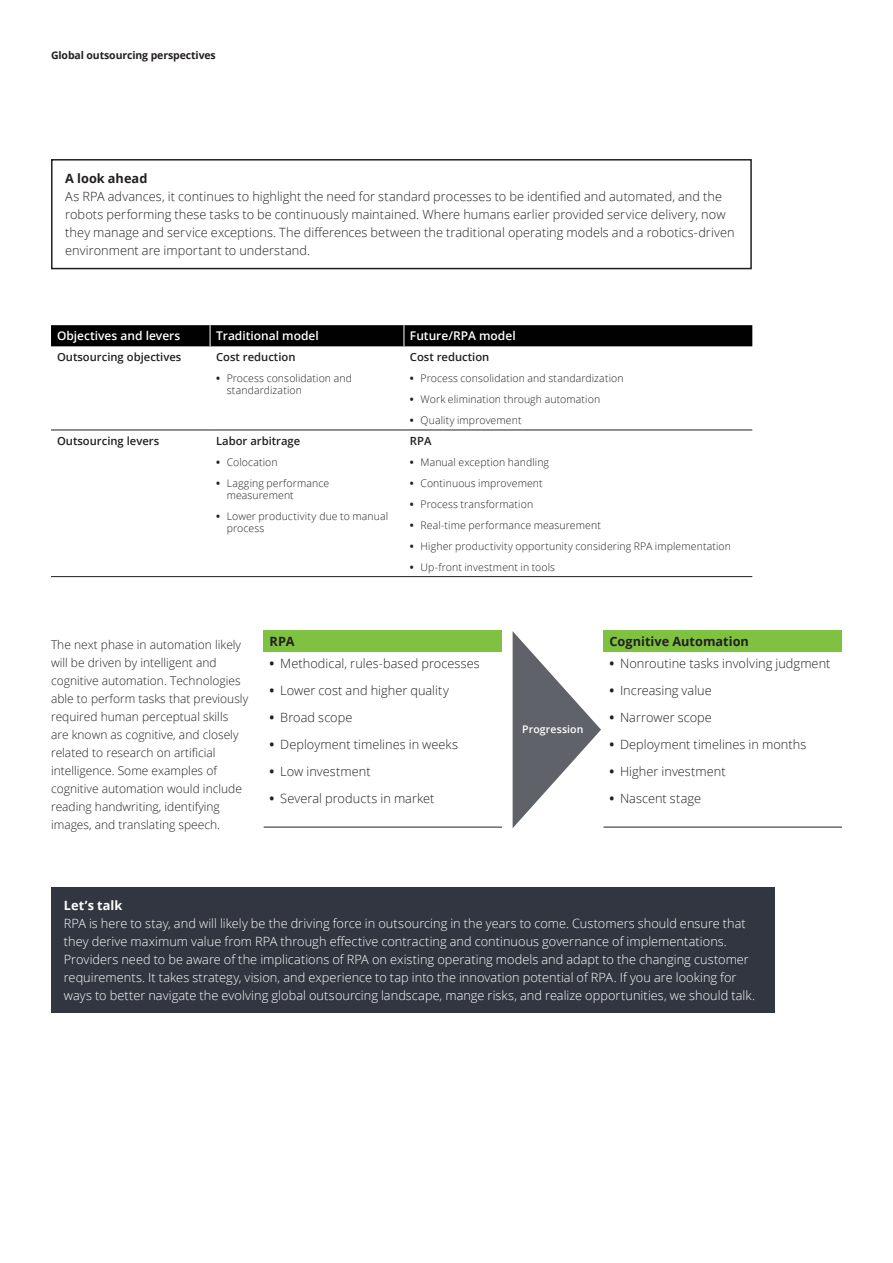
<style>
.page{position:relative;width:893px;height:1263px;background:#fff}
.page>*{position:absolute;margin:0;border:0;box-sizing:border-box;transform-origin:0 0}
.Body_copy__8_5_12pt{font:300 12.75px/18px "Open Sans";letter-spacing:.005em;color:#231f20}
.Body_copy__8_5_12pt-2{font:300 12.75px/18px "Open Sans";letter-spacing:.005em;color:#fff}
.Body_copy__8_5_12pt-3{font:700 12.75px "Open Sans";color:#231f20}
.Subhead_B__8_5_12pt{font:700 12.75px "Open Sans";letter-spacing:.005em;color:#231f20}
.Body_copy__8_5_12pt-4{font:700 12.75px "Open Sans";letter-spacing:.005em;color:#fff}
.body_copy{font:300 12px/18px "Open Sans";color:#231f20}
.t1{font:600 12px "Open Sans";color:#fff}
.t2{font:600 11.25px "Open Sans";color:#231f20}
.t3{font:300 10.5px/12px "Open Sans";letter-spacing:.01em;color:#231f20}
.t4{font:700 10.5px "Open Sans";letter-spacing:-.01em;color:#231f20}
.Body_copy__8_5_12pt-5{font:600 10.5px "Open Sans";letter-spacing:.01em;color:#fff}
.s1{font-weight:700}
</style>
<div class="page">
<div style="left:51px;top:159px;width:701px;height:110px;border:2px solid #231f20"></div>
<div style="left:51px;top:325px;width:701px;height:21px;background:#010101"></div>
<hr style="left:51px;top:430px;width:159px;height:1px;background:#231f20">
<hr style="left:210px;top:430px;width:194px;height:1px;background:#231f20">
<hr style="left:404px;top:430px;width:348px;height:1px;background:#231f20">
<hr style="left:51px;top:576px;width:159px;height:1px;background:#231f20">
<hr style="left:210px;top:576px;width:194px;height:1px;background:#231f20">
<hr style="left:404px;top:576px;width:348px;height:1px;background:#231f20">
<div style="left:264px;top:630px;width:238px;height:22px;background:#7fc241"></div>
<hr style="left:264px;top:827px;width:238px;height:1px;background:#231f20">
<div style="left:603px;top:630px;width:239px;height:22px;background:#7fc241"></div>
<hr style="left:603px;top:827px;width:239px;height:1px;background:#231f20">
<svg style="left:513px;top:631px;width:88px;height:197px"></svg>
<div style="left:51px;top:887px;width:723px;height:126px;background:#323640"></div>
<p class="t4" style="left:51px;top:48px;width:166px">Global outsourcing perspectives</p>
<p class="Subhead_B__8_5_12pt" style="left:65px;top:169px;width:84px">A look ahead</p>
<p class="Body_copy__8_5_12pt" style="left:65px;top:187px;width:671px">As RPA advances, it continues to highlight the need for standard processes to be identified and automated, and the robots performing these tasks to be continuously maintained. Where humans earlier provided service delivery, now they manage and service exceptions. The differences between the traditional operating models and a robotics-driven environment are important to understand.</p>
<p class="t1" style="left:57px;top:328px;width:125px">Objectives and levers</p>
<p class="t1" style="left:216px;top:328px;width:104px">Traditional model</p>
<p class="t1" style="left:410px;top:328px;width:107px">Future/RPA model</p>
<p class="t2" style="left:57px;top:349px;width:126px">Outsourcing objectives</p>
<p class="t2" style="left:216px;top:349px;width:81px">Cost reduction</p>
<p class="t3" style="left:227px;top:372px;width:127px;text-indent:-11px"><span class="s1">•</span> Process consolidation and standardization</p>
<p class="t2" style="left:410px;top:349px;width:81px">Cost reduction</p>
<p class="t3" style="left:410px;top:372px;width:215px"><span class="s1">•</span> Process consolidation and standardization</p>
<p class="t3" style="left:410px;top:393px;width:192px"><span class="s1">•</span> Work elimination through automation</p>
<p class="t3" style="left:410px;top:414px;width:113px"><span class="s1">•</span> Quality improvement</p>
<p class="t2" style="left:57px;top:433px;width:104px">Outsourcing levers</p>
<p class="t2" style="left:216px;top:433px;width:86px">Labor arbitrage</p>
<p class="t3" style="left:216px;top:455px;width:63px"><span class="s1">•</span> Colocation</p>
<p class="t3" style="left:227px;top:476px;width:104px;text-indent:-11px"><span class="s1">•</span> Lagging performance measurement</p>
<p class="t3" style="left:227px;top:509px;width:163px;text-indent:-11px"><span class="s1">•</span> Lower productivity due to manual process</p>
<p class="t2" style="left:410px;top:433px;width:23px">RPA</p>
<p class="t3" style="left:410px;top:455px;width:141px"><span class="s1">•</span> Manual exception handling</p>
<p class="t3" style="left:410px;top:476px;width:134px"><span class="s1">•</span> Continuous improvement</p>
<p class="t3" style="left:410px;top:497px;width:125px"><span class="s1">•</span> Process transformation</p>
<p class="t3" style="left:410px;top:518px;width:192px"><span class="s1">•</span> Real-time performance measurement</p>
<p class="t3" style="left:410px;top:539px;width:323px"><span class="s1">•</span> Higher productivity opportunity considering RPA implementation</p>
<p class="t3" style="left:410px;top:560px;width:147px"><span class="s1">•</span> Up-front investment in tools</p>
<p class="body_copy" style="left:51px;top:635px;width:199px">The next phase in automation likely will be driven by intelligent and cognitive automation. Technologies able to perform tasks that previously required human perceptual skills are known as cognitive, and closely related to research on artificial intelligence. Some examples of cognitive automation would include reading handwriting, identifying images, and translating speech.</p>
<p class="Body_copy__8_5_12pt-3" style="left:270px;top:633px;width:27px">RPA</p>
<p class="Body_copy__8_5_12pt" style="left:270px;top:654px;width:212px"><span class="s1">•</span> Methodical, rules-based processes</p>
<p class="Body_copy__8_5_12pt" style="left:270px;top:681px;width:181px"><span class="s1">•</span> Lower cost and higher quality</p>
<p class="Body_copy__8_5_12pt" style="left:270px;top:708px;width:84px"><span class="s1">•</span> Broad scope</p>
<p class="Body_copy__8_5_12pt" style="left:270px;top:735px;width:190px"><span class="s1">•</span> Deployment timelines in weeks</p>
<p class="Body_copy__8_5_12pt" style="left:270px;top:762px;width:103px"><span class="s1">•</span> Low investment</p>
<p class="Body_copy__8_5_12pt" style="left:270px;top:789px;width:166px"><span class="s1">•</span> Several products in market</p>
<p class="Body_copy__8_5_12pt-5" style="left:522px;top:722px;width:63px">Progression</p>
<p class="Body_copy__8_5_12pt-3" style="left:609px;top:633px;width:141px">Cognitive Automation</p>
<p class="Body_copy__8_5_12pt" style="left:609px;top:654px;width:223px"><span class="s1">•</span> Nonroutine tasks involving judgment</p>
<p class="Body_copy__8_5_12pt" style="left:609px;top:681px;width:104px"><span class="s1">•</span> Increasing value</p>
<p class="Body_copy__8_5_12pt" style="left:609px;top:708px;width:104px"><span class="s1">•</span> Narrower scope</p>
<p class="Body_copy__8_5_12pt" style="left:609px;top:735px;width:198px"><span class="s1">•</span> Deployment timelines in months</p>
<p class="Body_copy__8_5_12pt" style="left:609px;top:762px;width:118px"><span class="s1">•</span> Higher investment</p>
<p class="Body_copy__8_5_12pt" style="left:609px;top:789px;width:93px"><span class="s1">•</span> Nascent stage</p>
<p class="Body_copy__8_5_12pt-4" style="left:64px;top:896px;width:60px">Let’s talk</p>
<p class="Body_copy__8_5_12pt-2" style="left:64px;top:914px;width:693px">RPA is here to stay, and will likely be the driving force in outsourcing in the years to come. Customers should ensure that they derive maximum value from RPA through effective contracting and continuous governance of implementations.<br>Providers need to be aware of the implications of RPA on existing operating models and adapt to the changing customer requirements. It takes strategy, vision, and experience to tap into the innovation potential of RPA. If you are looking for ways to better navigate the evolving global outsourcing landscape, mange risks, and realize opportunities, we should talk.</p>
</div>
